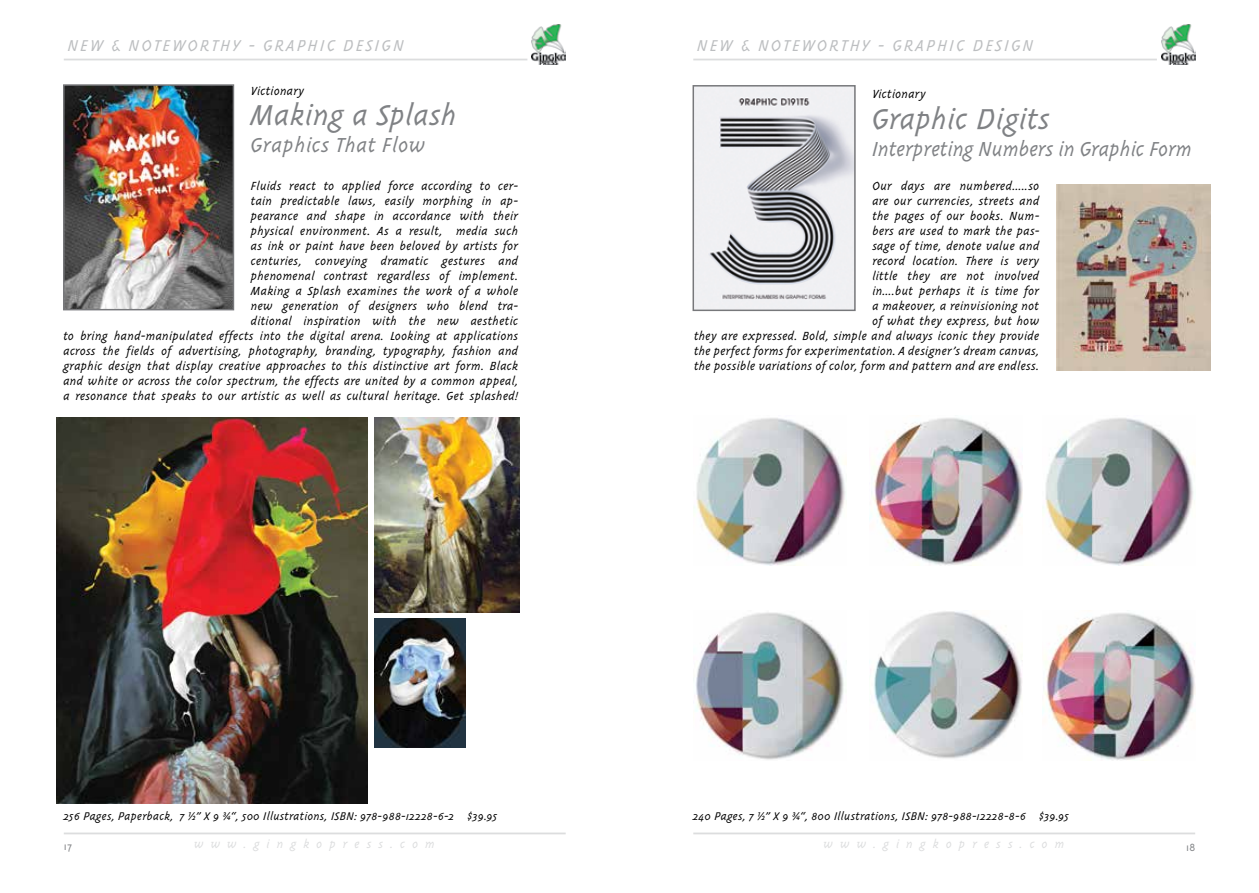
<style>
.page{position:relative;width:1259px;height:893px;background:#fff}
.page>*{position:absolute;margin:0;border:0;box-sizing:border-box;transform-origin:0 0}
.t1{font:italic 300 33px "Triplex";letter-spacing:-.01em;color:#808285}
.t2{font:italic 300 23.25px "Triplex";letter-spacing:-.025em;color:#808285}
.t3{font:italic 300 23.25px "Triplex";color:#808285}
.t4{font:italic 300 18px "Triplex";letter-spacing:.1em;color:#bcbec0}
.t5{font:italic 300 13.5px/15px "Triplex";letter-spacing:-.005em;color:#000;text-align:right}
.t6{font:italic 300 13.5px "Triplex";letter-spacing:.5em;color:#dcddde}
.t7{font:italic 300 12.75px "Triplex";color:#000}
.t8{font:300 12px "Triplex";color:#808285}
</style>
<div class="page">
<img style="left:1161px;top:24px;width:34px;height:41px">
<hr style="left:693px;top:59px;width:464px;height:1px;background:#dcddde">
<hr style="left:693px;top:832px;width:502px;height:2px;background:#dcddde">
<img style="left:532px;top:24px;width:34px;height:41px">
<hr style="left:64px;top:59px;width:463px;height:1px;background:#dcddde">
<hr style="left:64px;top:832px;width:502px;height:2px;background:#dcddde">
<img style="left:695px;top:88px;width:157px;height:220px">
<div style="left:692px;top:85px;width:163px;height:226px;border:2px solid #77787b"></div>
<img style="left:66px;top:87px;width:165px;height:220px">
<div style="left:63px;top:84px;width:171px;height:226px;border:2px solid #77787b"></div>
<img style="left:694px;top:418px;width:152px;height:147px">
<img style="left:1057px;top:184px;width:153px;height:186px">
<img style="left:870px;top:611px;width:153px;height:148px">
<img style="left:695px;top:612px;width:149px;height:148px">
<img style="left:870px;top:418px;width:153px;height:147px">
<img style="left:1043px;top:418px;width:152px;height:147px">
<img style="left:1042px;top:613px;width:153px;height:147px">
<img style="left:57px;top:417px;width:311px;height:386px">
<img style="left:375px;top:417px;width:145px;height:195px">
<img style="left:375px;top:619px;width:90px;height:128px">
<h3 class="t4" style="left:68px;top:36px;width:338px">NEW &amp; NOTEWORTHY - GRAPHIC DESIGN</h3>
<h3 class="t4" style="left:697px;top:36px;width:338px">NEW &amp; NOTEWORTHY - GRAPHIC DESIGN</h3>
<p class="t5" style="left:872px;top:87px;width:55px">Victionary</p>
<h1 class="t1" style="left:872px;top:102px;width:180px">Graphic Digits</h1>
<h2 class="t2" style="left:872px;top:137px;width:322px">Interpreting Numbers in Graphic Form</h2>
<p class="t5" style="left:694px;top:179px;width:347px">Our days are numbered…..so<br>are our currencies, streets and<br>the pages of our books. Num-<br>bers are used to mark the pas-<br>sage of time, denote value and<br>record location. There is very<br>little they are not involved<br>in….but perhaps it is time for<br>a makeover, a reinvisioning not<br>of what they express, but how<br>they are expressed. Bold, simple and always iconic they provide the perfect forms for experimentation. A designer’s dream canvas, the possible variations of color, form and pattern and are endless.</p>
<p class="t5" style="left:251px;top:84px;width:55px">Victionary</p>
<h1 class="t1" style="left:251px;top:99px;width:209px">Making a Splash</h1>
<h2 class="t3" style="left:251px;top:134px;width:177px">Graphics That Flow</h2>
<p class="t5" style="left:64px;top:179px;width:456px">Fluids react to applied force according to cer-<br>tain predictable laws, easily morphing in ap-<br>pearance and shape in accordance with their<br>physical environment. As a result, media such<br>as ink or paint have been beloved by artists for<br>centuries, conveying dramatic gestures and<br>phenomenal contrast regardless of implement.<br>Making a Splash examines the work of a whole<br>new generation of designers who blend tra-<br>ditional inspiration with the new aesthetic<br>to bring hand-manipulated effects into the digital arena. Looking at applications across the fields of advertising, photography, branding, typography, fashion and graphic design that display creative approaches to this distinctive art form. Black and white or across the color spectrum, the effects are united by a common appeal, a resonance that speaks to our artistic as well as cultural heritage. Get splashed!</p>
<p class="t7" style="left:64px;top:810px;width:435px">256 Pages, Paperback, 7 ½” X 9 ¾“, 500 Illustrations, ISBN: 978-988-12228-6-2 $39.95</p>
<p class="t7" style="left:693px;top:810px;width:378px">240 Pages, 7 ½” X 9 ¾“, 800 Illustrations, ISBN: 978-988-12228-8-6 $39.95</p>
<p class="t8" style="left:64px;top:840px;width:10px">17</p>
<p class="t6" style="left:194px;top:837px;width:243px">www.gingkopress.com</p>
<p class="t6" style="left:824px;top:837px;width:243px">www.gingkopress.com</p>
<p class="t8" style="left:1186px;top:841px;width:11px">18</p>
</div>
